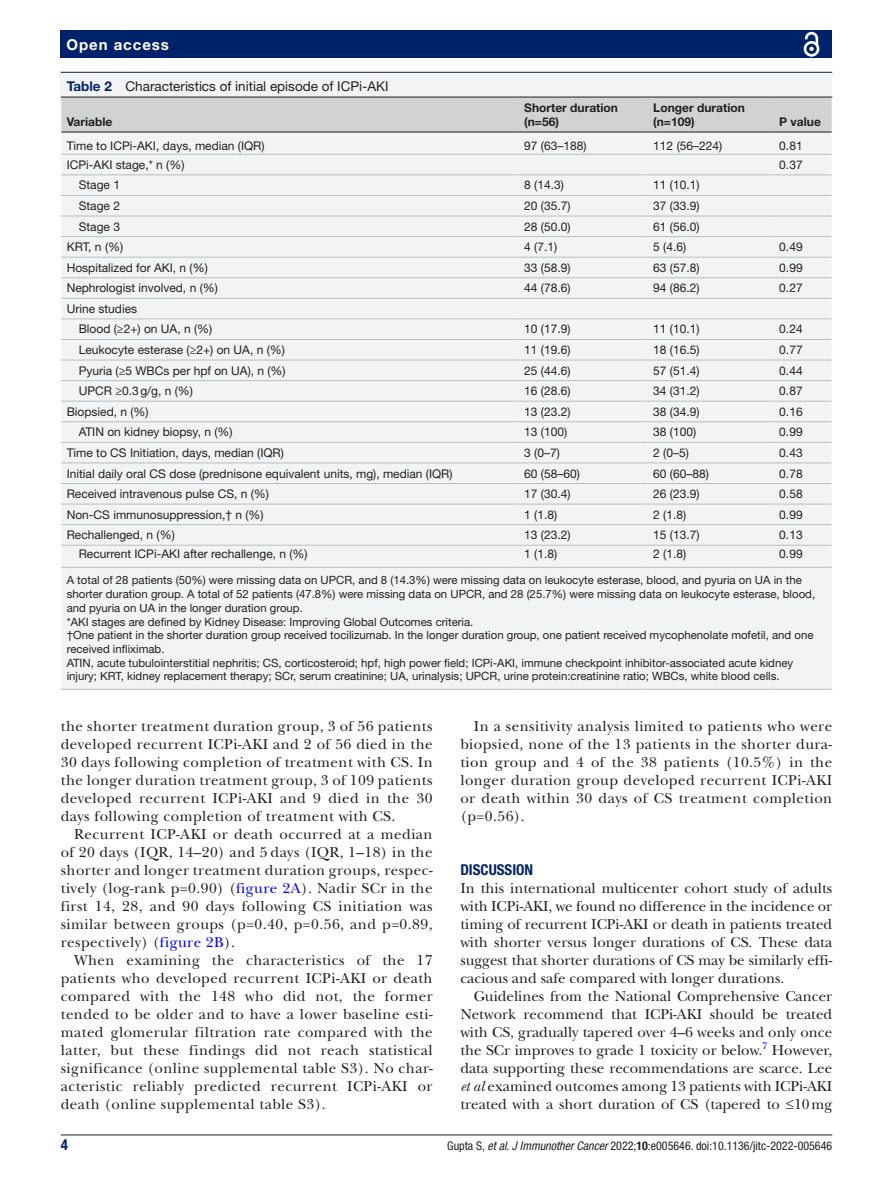
<style>
.page{position:relative;width:893px;height:1191px;background:#fff}
.page>*{position:absolute;margin:0;border:0;box-sizing:border-box;transform-origin:0 0}
.t1{font:15px/18px "New Baskerville";letter-spacing:.03em;color:#231f20;text-align:justify}
.t2{font:700 condensed 15px "Helvetica Neue LT Std";color:#00226b}
.t3{font:700 15px "Helvetica Neue LT Std";letter-spacing:.065em;color:#fff}
.t4{font:13.5px "Helvetica Neue LT Std";color:#231f20}
.t5{font:12px/20.5px "Helvetica Neue LT Std";color:#231f20}
.t6{font:condensed 12px "Helvetica Neue LT Std";color:#231f20}
.t7{font:700 12px/14.4px "Helvetica Neue LT Std";color:#231f20}
.t8{font:11.4px/13.6px "Helvetica Neue LT Std";color:#231f20}
.t9{font:9.9px "New Baskerville";color:#00f}
.s1{font-weight:700;color:#00226b}
.s2{color:#00f}
.s3{font-style:italic}
.s4{font-weight:700}
</style>
<div class="page">
<hr style="left:61px;top:1134px;width:771px;height:1px;background:#231f20">
<div style="left:61px;top:31px;width:771px;height:27px;background:#00226b"></div>
<svg style="left:803px;top:31px;width:17px;height:26px"></svg>
<div style="left:61px;top:73px;width:771px;height:616px;background:#f2f3f4"></div>
<hr style="left:61px;top:72px;width:771px;height:1px;background:#231f20">
<hr style="left:61px;top:567px;width:457px;height:1px;background:#bcbdc0">
<hr style="left:61px;top:689px;width:457px;height:1px;background:#bcbdc0">
<hr style="left:518px;top:689px;width:129px;height:1px;background:#bcbdc0">
<hr style="left:647px;top:689px;width:126px;height:1px;background:#bcbdc0">
<hr style="left:773px;top:689px;width:59px;height:1px;background:#bcbdc0">
<hr style="left:518px;top:567px;width:129px;height:1px;background:#bcbdc0">
<hr style="left:647px;top:567px;width:126px;height:1px;background:#bcbdc0">
<hr style="left:773px;top:567px;width:59px;height:1px;background:#bcbdc0">
<svg style="left:60px;top:97px;width:773px;height:470px"></svg>
<p class="t3" style="left:66px;top:35px;width:104px">Open access</p>
<p class="t4" style="left:67px;top:78px;width:323px"><span class="s1">Table 2</span> Characteristics of initial episode of ICPi-AKI</p>
<p class="t7" style="left:67px;top:114px;width:47px">Variable</p>
<p class="t7" style="left:524px;top:100px;width:95px">Shorter duration (n=56)</p>
<p class="t7" style="left:653px;top:100px;width:93px">Longer duration (n=109)</p>
<p class="t7" style="left:779px;top:114px;width:43px">P value</p>
<p class="t5" style="left:67px;top:135px;width:199px">Time to ICPi-AKI, days, median (IQR)</p>
<p class="t5" style="left:524px;top:135px;width:64px">97 (63–188)</p>
<p class="t5" style="left:653px;top:135px;width:70px">112 (56–224)</p>
<p class="t5" style="left:779px;top:135px;width:25px">0.81</p>
<p class="t5" style="left:67px;top:154px;width:119px">ICPi-AKI stage,* n (%)</p>
<p class="t5" style="left:779px;top:154px;width:25px">0.37</p>
<p class="t5" style="left:79px;top:175px;width:43px">Stage 1</p>
<p class="t5" style="left:524px;top:175px;width:41px">8 (14.3)</p>
<p class="t5" style="left:653px;top:175px;width:48px">11 (10.1)</p>
<p class="t5" style="left:79px;top:195px;width:43px">Stage 2</p>
<p class="t5" style="left:524px;top:195px;width:48px">20 (35.7)</p>
<p class="t5" style="left:653px;top:195px;width:48px">37 (33.9)</p>
<p class="t5" style="left:79px;top:216px;width:43px">Stage 3</p>
<p class="t5" style="left:524px;top:216px;width:48px">28 (50.0)</p>
<p class="t5" style="left:653px;top:216px;width:48px">61 (56.0)</p>
<p class="t5" style="left:67px;top:236px;width:58px">KRT, n (%)</p>
<p class="t5" style="left:524px;top:236px;width:34px">4 (7.1)</p>
<p class="t5" style="left:653px;top:236px;width:34px">5 (4.6)</p>
<p class="t5" style="left:779px;top:236px;width:25px">0.49</p>
<p class="t5" style="left:67px;top:257px;width:143px">Hospitalized for AKI, n (%)</p>
<p class="t5" style="left:524px;top:257px;width:48px">33 (58.9)</p>
<p class="t5" style="left:653px;top:257px;width:48px">63 (57.8)</p>
<p class="t5" style="left:779px;top:257px;width:25px">0.99</p>
<p class="t5" style="left:67px;top:278px;width:153px">Nephrologist involved, n (%)</p>
<p class="t5" style="left:524px;top:278px;width:48px">44 (78.6)</p>
<p class="t5" style="left:653px;top:278px;width:48px">94 (86.2)</p>
<p class="t5" style="left:779px;top:278px;width:25px">0.27</p>
<p class="t5" style="left:79px;top:298px;width:135px;text-indent:-12px">Urine studies<br>Blood (≥2+) on UA, n (%)</p>
<p class="t5" style="left:524px;top:319px;width:48px">10 (17.9)</p>
<p class="t5" style="left:653px;top:319px;width:48px">11 (10.1)</p>
<p class="t5" style="left:779px;top:319px;width:25px">0.24</p>
<p class="t5" style="left:79px;top:339px;width:208px">Leukocyte esterase (≥2+) on UA, n (%)</p>
<p class="t5" style="left:524px;top:339px;width:48px">11 (19.6)</p>
<p class="t5" style="left:653px;top:339px;width:48px">18 (16.5)</p>
<p class="t5" style="left:779px;top:339px;width:25px">0.77</p>
<p class="t5" style="left:79px;top:360px;width:208px">Pyuria (≥5 WBCs per hpf on UA), n (%)</p>
<p class="t5" style="left:524px;top:360px;width:48px">25 (44.6)</p>
<p class="t5" style="left:653px;top:360px;width:48px">57 (51.4)</p>
<p class="t5" style="left:779px;top:360px;width:25px">0.44</p>
<p class="t5" style="left:79px;top:380px;width:116px">UPCR ≥0.3g/g, n (%)</p>
<p class="t5" style="left:524px;top:380px;width:48px">16 (28.6)</p>
<p class="t5" style="left:653px;top:380px;width:48px">34 (31.2)</p>
<p class="t5" style="left:779px;top:380px;width:25px">0.87</p>
<p class="t5" style="left:67px;top:401px;width:84px">Biopsied, n (%)</p>
<p class="t5" style="left:524px;top:401px;width:48px">13 (23.2)</p>
<p class="t5" style="left:653px;top:401px;width:48px">38 (34.9)</p>
<p class="t5" style="left:779px;top:401px;width:25px">0.16</p>
<p class="t5" style="left:79px;top:421px;width:155px">ATIN on kidney biopsy, n (%)</p>
<p class="t5" style="left:524px;top:421px;width:44px">13 (100)</p>
<p class="t5" style="left:653px;top:421px;width:44px">38 (100)</p>
<p class="t5" style="left:779px;top:421px;width:25px">0.99</p>
<p class="t5" style="left:67px;top:442px;width:219px">Time to CS Initiation, days, median (IQR)</p>
<p class="t5" style="left:524px;top:442px;width:37px">3 (0–7)</p>
<p class="t5" style="left:653px;top:442px;width:37px">2 (0–5)</p>
<p class="t5" style="left:779px;top:442px;width:25px">0.43</p>
<p class="t5" style="left:67px;top:463px;width:387px">Initial daily oral CS dose (prednisone equivalent units, mg), median (IQR)</p>
<p class="t5" style="left:524px;top:463px;width:57px">60 (58–60)</p>
<p class="t5" style="left:653px;top:463px;width:57px">60 (60–88)</p>
<p class="t5" style="left:779px;top:463px;width:25px">0.78</p>
<p class="t5" style="left:67px;top:483px;width:204px">Received intravenous pulse CS, n (%)</p>
<p class="t5" style="left:524px;top:483px;width:48px">17 (30.4)</p>
<p class="t5" style="left:653px;top:483px;width:48px">26 (23.9)</p>
<p class="t5" style="left:779px;top:483px;width:25px">0.58</p>
<p class="t5" style="left:67px;top:504px;width:198px">Non-CS immunosuppression,† n (%)</p>
<p class="t5" style="left:524px;top:504px;width:34px">1 (1.8)</p>
<p class="t5" style="left:653px;top:504px;width:34px">2 (1.8)</p>
<p class="t5" style="left:779px;top:504px;width:25px">0.99</p>
<p class="t5" style="left:67px;top:524px;width:110px">Rechallenged, n (%)</p>
<p class="t5" style="left:524px;top:524px;width:48px">13 (23.2)</p>
<p class="t5" style="left:653px;top:524px;width:48px">15 (13.7)</p>
<p class="t5" style="left:779px;top:524px;width:25px">0.13</p>
<p class="t5" style="left:79px;top:543px;width:230px">Recurrent ICPi-AKI after rechallenge, n (%)</p>
<p class="t5" style="left:524px;top:543px;width:34px">1 (1.8)</p>
<p class="t5" style="left:653px;top:543px;width:34px">2 (1.8)</p>
<p class="t5" style="left:779px;top:543px;width:25px">0.99</p>
<p class="t8" style="left:67px;top:573px;width:750px">A total of 28 patients (50%) were missing data on UPCR, and 8 (14.3%) were missing data on leukocyte esterase, blood, and pyuria on UA in the shorter duration group. A total of 52 patients (47.8%) were missing data on UPCR, and 28 (25.7%) were missing data on leukocyte esterase, blood, and pyuria on UA in the longer duration group.<br>*AKI stages are defined by Kidney Disease: Improving Global Outcomes criteria.<br>†One patient in the shorter duration group received tocilizumab. In the longer duration group, one patient received mycophenolate mofetil, and one received infliximab.<br>ATIN, acute tubulointerstitial nephritis; CS, corticosteroid; hpf, high power field; ICPi-AKI, immune checkpoint inhibitor-associated acute kidney injury; KRT, kidney replacement therapy; SCr, serum creatinine; UA, urinalysis; UPCR, urine protein:creatinine ratio; WBCs, white blood cells.</p>
<p class="t1" style="left:61px;top:717px;width:373px">the shorter treatment duration group, 3 of 56 patients developed recurrent ICPi-AKI and 2 of 56 died in the 30 days following completion of treatment with CS. In the longer duration treatment group, 3 of 109 patients developed recurrent ICPi-AKI and 9 died in the 30 days following completion of treatment with CS.</p>
<p class="t1" style="left:61px;top:825px;width:373px;text-indent:14px">Recurrent ICP-AKI or death occurred at a median of 20 days (IQR, 14–20) and 5 days (IQR, 1–18) in the shorter and longer treatment duration groups, respec&shy;tively (log-rank p=0.90) (<span class="s2">figure 2A</span>). Nadir SCr in the first 14, 28, and 90 days following CS initiation was similar between groups (p=0.40, p=0.56, and p=0.89, respectively) (<span class="s2">figure 2B</span>).</p>
<p class="t1" style="left:61px;top:951px;width:373px;text-indent:14px">When examining the characteristics of the 17 patients who developed recurrent ICPi-AKI or death compared with the 148 who did not, the former tended to be older and to have a lower baseline esti&shy;mated glomerular filtration rate compared with the latter, but these findings did not reach statistical significance (online supplemental table S3). No char&shy;acteristic reliably predicted recurrent ICPi-AKI or death (online supplemental table S3).</p>
<p class="t1" style="left:460px;top:717px;width:373px;text-indent:13px">In a sensitivity analysis limited to patients who were biopsied, none of the 13 patients in the shorter dura&shy;tion group and 4 of the 38 patients (10.5%) in the longer duration group developed recurrent ICPi-AKI or death within 30 days of CS treatment completion (p=0.56).</p>
<p class="t2" style="left:460px;top:861px;width:74px">DISCUSSION</p>
<p class="t1" style="left:460px;top:879px;width:373px">In this international multicenter cohort study of adults with ICPi-AKI, we found no difference in the incidence or timing of recurrent ICPi-AKI or death in patients treated with shorter versus longer durations of CS. These data suggest that shorter durations of CS may be similarly effi&shy;cacious and safe compared with longer durations.</p>
<p class="t1" style="left:460px;top:987px;width:373px;text-indent:14px">Guidelines from the National Comprehensive Cancer Network recommend that ICPi-AKI should be treated with CS, gradually tapered over 4–6 weeks and only once the SCr improves to grade 1 toxicity or below.</p>
<p class="t9" style="left:762px;top:1039px;width:7px">7</p>
<p class="t1" style="left:460px;top:1041px;width:373px;text-indent:312px">However, data supporting these recommendations are scarce. Lee <span class="s3">et al</span> examined outcomes among 13 patients with ICPi-AKI treated with a short duration of CS (tapered to ≤10mg</p>
<p class="t2" style="left:61px;top:1135px;width:9px">4</p>
<p class="t6" style="left:447px;top:1138px;width:386px">Gupta S, <span class="s3">et al</span>. <span class="s3">J Immunother Cancer</span> 2022;<span class="s4">10</span>:e005646. doi:10.1136/jitc-2022-005646</p>
</div>
